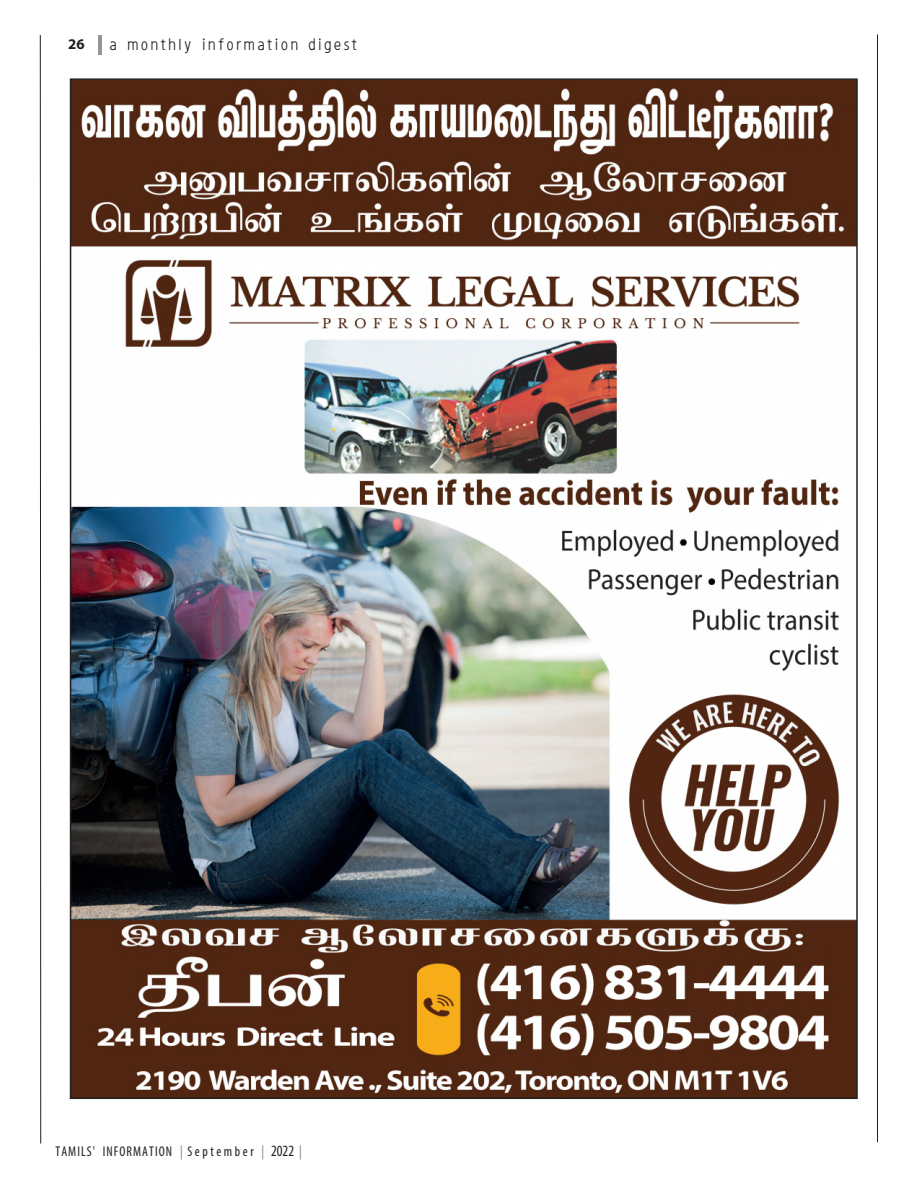
<style>
.page{position:relative;width:918px;height:1188px;background:#fff}
.page>*{position:absolute;margin:0;border:0;box-sizing:border-box;transform-origin:0 0}
.t1{font:15px "Tamil Web 5";letter-spacing:.18em;color:#231f20}
.t2{font:14.25px "Tamil Web 2";color:#231f20}
.t3{font:condensed 14.1px "Myriad Pro";letter-spacing:.075em;color:#231f20;scale:.95 1}
.s1{color:#808285}
.s2{font-size:15.75px}
</style>
<div class="page">
<img style="left:73px;top:81px;width:782px;height:1015px">
<hr style="left:98px;top:35px;width:4px;height:20px;background:#939598">
<hr style="left:877px;top:34px;width:1px;height:1108px;background:#231f20">
<hr style="left:40px;top:35px;width:1px;height:1108px;background:#231f20">
<p class="t2" style="left:68px;top:36px;width:18px">26</p>
<p class="t1" style="left:110px;top:37px;width:249px">a monthly information digest</p>
<p class="t3" style="left:56px;top:1143px;width:261px">TAMILS' INFORMATION <span class="s1">|</span> September <span class="s1">|</span> <span class="s2">2022</span> <span class="s1">|</span></p>
</div>
